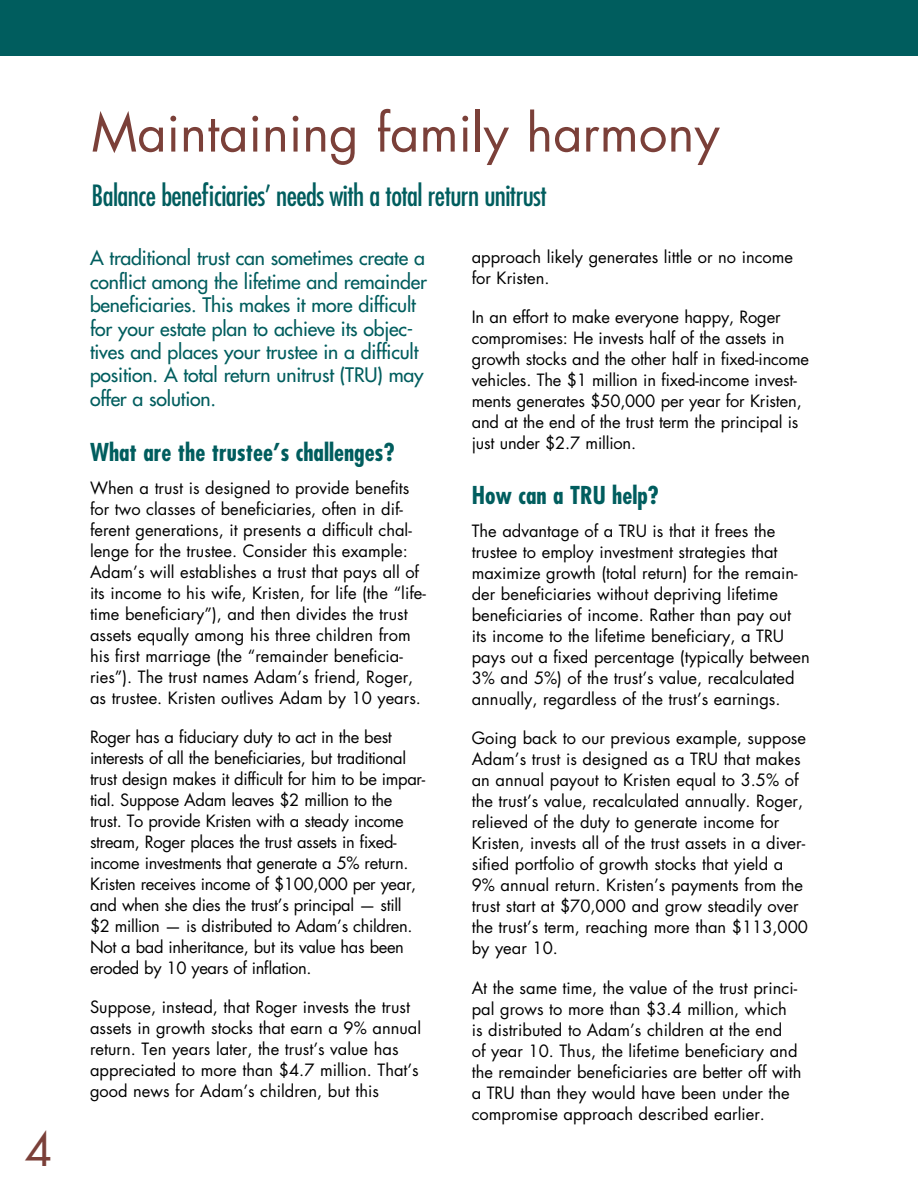
<style>
.page{position:relative;width:918px;height:1188px;background:#fff}
.page>*{position:absolute;margin:0;border:0;box-sizing:border-box;transform-origin:0 0}
.t1{font:51px "Futura Std";color:#7b4039}
.t2{font:45px "Futura Std";color:#7b4039}
.t3{font:condensed 28.5px "Futura Std";letter-spacing:-.02em;color:#005d5e}
.t4{font:700 condensed 24px "Futura Std";color:#005d5e}
.t5{font:500 19.5px/23.4px "Futura Std";letter-spacing:-.01em;color:#005d5e}
.t6{font:16.5px/21px "Futura Std";color:#000}
.t7{font:16.5px/21px "Futura Std";letter-spacing:-.02em;color:#000}
</style>
<div class="page">
<div style="left:0;top:0;width:918px;height:55px;background:#005d5e"></div>
<h2 class="t2" style="left:25px;top:1120px;width:29px">4</h2>
<h1 class="t1" style="left:92px;top:100px;width:630px">Maintaining family harmony</h1>
<h3 class="t3" style="left:92px;top:178px;width:457px">Balance beneficiaries’ needs with a total return unitrust</h3>
<p class="t5" style="left:90px;top:247px;width:338px">A traditional trust can sometimes create a conflict among the lifetime and remainder beneficiaries. This makes it more difficult for your estate plan to achieve its objec&shy;tives and places your trustee in a difficult position. A total return unitrust (TRU) may offer a solution.</p>
<h3 class="t4" style="left:90px;top:438px;width:306px">What are the trustee’s challenges?</h3>
<p class="t6" style="left:90px;top:478px;width:337px">When a trust is designed to provide benefits for two classes of beneficiaries, often in dif&shy;ferent generations, it presents a difficult chal&shy;lenge for the trustee. Consider this example:<br>Adam’s will establishes a trust that pays all of its income to his wife, Kristen, for life (the “life&shy;time beneficiary”), and then divides the trust assets equally among his three children from his first marriage (the “remainder beneficia&shy;ries”). The trust names Adam’s friend, Roger, as trustee. Kristen outlives Adam by 10 years.</p>
<p class="t7" style="left:90px;top:727px;width:337px">Roger has a fiduciary duty to act in the best interests of all the beneficiaries, but traditional trust design makes it difficult for him to be impar&shy;tial. Suppose Adam leaves $2 million to the trust. To provide Kristen with a steady income stream, Roger places the trust assets in fixed&shy;income investments that generate a 5% return.<br>Kristen receives income of $100,000 per year, and when she dies the trust’s principal — still $2 million — is distributed to Adam’s children.<br>Not a bad inheritance, but its value has been eroded by 10 years of inflation.</p>
<p class="t6" style="left:90px;top:997px;width:333px">Suppose, instead, that Roger invests the trust assets in growth stocks that earn a 9% annual return. Ten years later, the trust’s value has appreciated to more than $4.7 million. That’s good news for Adam’s children, but this</p>
<p class="t6" style="left:472px;top:247px;width:323px">approach likely generates little or no income for Kristen.</p>
<p class="t6" style="left:472px;top:307px;width:339px">In an effort to make everyone happy, Roger compromises: He invests half of the assets in growth stocks and the other half in fixed-income vehicles. The $1 million in fixed-income invest&shy;ments generates $50,000 per year for Kristen, and at the end of the trust term the principal is just under $2.7 million.</p>
<h3 class="t4" style="left:472px;top:481px;width:188px">How can a TRU help?</h3>
<p class="t6" style="left:472px;top:521px;width:340px">The advantage of a TRU is that it frees the trustee to employ investment strategies that maximize growth (total return) for the remain&shy;der beneficiaries without depriving lifetime beneficiaries of income. Rather than pay out its income to the lifetime beneficiary, a TRU pays out a fixed percentage (typically between 3% and 5%) of the trust’s value, recalculated annually, regardless of the trust’s earnings.</p>
<p class="t6" style="left:472px;top:728px;width:338px">Going back to our previous example, suppose Adam’s trust is designed as a TRU that makes an annual payout to Kristen equal to 3.5% of the trust’s value, recalculated annually. Roger, relieved of the duty to generate income for Kristen, invests all of the trust assets in a diver&shy;sified portfolio of growth stocks that yield a 9% annual return. Kristen’s payments from the trust start at $70,000 and grow steadily over the trust’s term, reaching more than $113,000 by year 10.</p>
<p class="t6" style="left:472px;top:977px;width:331px">At the same time, the value of the trust princi&shy;pal grows to more than $3.4 million, which is distributed to Adam’s children at the end<br>of year 10. Thus, the lifetime beneficiary and the remainder beneficiaries are better off with a TRU than they would have been under the compromise approach described earlier.</p>
</div>
